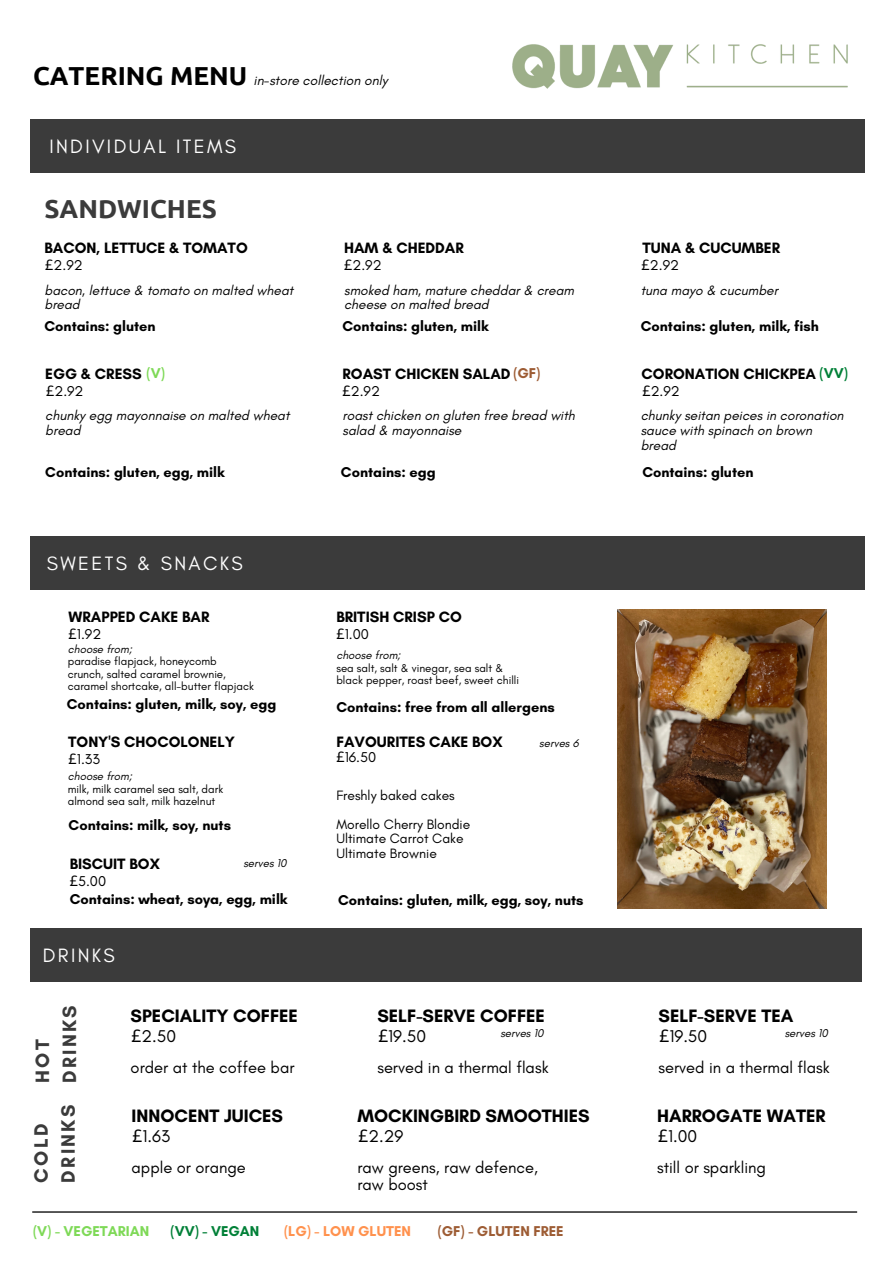
<style>
.page{position:relative;width:893px;height:1263px;background:#fff}
.page>*{position:absolute;margin:0;border:0;box-sizing:border-box;transform-origin:0 0}
.t1{font:700 26.03px "Ubuntu";color:#000}
.t2{font:700 26.03px "Ubuntu";color:#3b3b3b}
.t3{font:19.65px "Glacial Indifference";letter-spacing:.12em;color:#fff}
.t4{font:700 19.65px/27px "Glacial Indifference";letter-spacing:.12em;color:#3b3b3b}
.t5{font:700 18.3px "Glacial Indifference";color:#000}
.t6{font:17.4px "Glacial Indifference";color:#000}
.t7{font:16.5px/17.5px "Glacial Indifference";color:#000}
.t8{font:700 15.3px "Glacial Indifference";color:#000}
.t9{font:700 14.48px/18.3px "Glacial Indifference";color:#000}
.t10{font:14.48px "Glacial Indifference";color:#000}
.t11{font:700 14.48px "Glacial Indifference";color:#9d5c34}
.t12{font:700 14.48px "Glacial Indifference";color:#7ed957}
.t13{font:700 14.48px "Glacial Indifference";color:#ff914d}
.t14{font:700 14.48px "Glacial Indifference";color:#008037}
.t15{font:italic 13.8px/14.6px "Glacial Indifference";color:#000}
.t16{font:13.8px/29.2px "Glacial Indifference";color:#000}
.t17{font:11.55px/12.4px "Glacial Indifference";color:#000}
.t18{font:italic 11.55px "Glacial Indifference";color:#000}
.s1{font-family:"Noto Sans"}
.s2{font-size:14.48px;color:#7ed957}
.s3{font-size:14.48px;color:#9d5c34}
.s4{font-size:14.48px;color:#008037}
.s5{font-family:"Noto Sans";font-weight:400}
.s6{font-weight:400}
</style>
<div class="page">
<div style="left:30px;top:120px;width:834px;height:53px;background:#3b3b3b"></div>
<div style="left:30px;top:536px;width:834px;height:53px;background:#3b3b3b"></div>
<div style="left:30px;top:928px;width:831px;height:53px;background:#3b3b3b"></div>
<hr style="left:32px;top:1211px;width:825px;height:2px;background:#3b3b3b">
<img style="left:617px;top:609px;width:209px;height:299px">
<img style="left:512px;top:44px;width:336px;height:45px">
<h1 class="t1" style="left:33px;top:61px;width:216px">CATERING MENU</h1>
<p class="t15" style="left:253px;top:73px;width:136px">in-store collection only</p>
<h2 class="t3" style="left:49px;top:134px;width:188px">INDIVIDUAL ITEMS</h2>
<h1 class="t2" style="left:44px;top:194px;width:174px">SANDWICHES</h1>
<p class="t8" style="left:44px;top:239px;width:205px">BACON, LETTUCE &amp; TOMATO</p>
<p class="t8" style="left:344px;top:239px;width:121px">HAM &amp; CHEDDAR</p>
<p class="t8" style="left:642px;top:239px;width:139px">TUNA &amp; CUCUMBER</p>
<p class="t15" style="left:44px;top:282px;width:250px">bacon, lettuce &amp; tomato on malted wheat bread</p>
<p class="t9" style="left:44px;top:317px;width:113px">Contains: gluten</p>
<p class="t9" style="left:342px;top:317px;width:148px">Contains: gluten, milk</p>
<p class="t10" style="left:45px;top:256px;width:39px"><span class="s1">£</span>2.92</p>
<p class="t10" style="left:344px;top:256px;width:39px"><span class="s1">£</span>2.92</p>
<p class="t10" style="left:641px;top:256px;width:39px"><span class="s1">£</span>2.92</p>
<p class="t15" style="left:344px;top:282px;width:231px">smoked ham, mature cheddar &amp; cream cheese on malted bread</p>
<p class="t9" style="left:641px;top:317px;width:180px">Contains: gluten, milk, fish</p>
<p class="t8" style="left:45px;top:364px;width:121px">EGG &amp; CRESS <span class="s2">(V)</span></p>
<p class="t8" style="left:342px;top:364px;width:199px">ROAST CHICKEN SALAD <span class="s3">(GF)</span></p>
<p class="t8" style="left:641px;top:364px;width:208px">CORONATION CHICKPEA <span class="s4">(VV)</span></p>
<p class="t15" style="left:45px;top:408px;width:246px">chunky egg mayonnaise on malted wheat bread</p>
<p class="t9" style="left:45px;top:462px;width:181px">Contains: gluten, egg, milk</p>
<p class="t9" style="left:341px;top:462px;width:96px">Contains: egg</p>
<p class="t15" style="left:641px;top:282px;width:139px">tuna mayo &amp; cucumber</p>
<p class="t10" style="left:46px;top:382px;width:39px"><span class="s1">£</span>2.92</p>
<p class="t10" style="left:342px;top:382px;width:39px"><span class="s1">£</span>2.92</p>
<p class="t10" style="left:642px;top:382px;width:39px"><span class="s1">£</span>2.92</p>
<p class="t15" style="left:342px;top:408px;width:234px">roast chicken on gluten free bread with salad &amp; mayonnaise</p>
<p class="t9" style="left:642px;top:462px;width:113px">Contains: gluten</p>
<p class="t15" style="left:641px;top:408px;width:204px">chunky seitan peices in coronation sauce with spinach on brown bread</p>
<h2 class="t3" style="left:47px;top:551px;width:197px">SWEETS &amp; SNACKS</h2>
<p class="t8" style="left:69px;top:608px;width:142px">WRAPPED CAKE BAR</p>
<p class="t8" style="left:336px;top:608px;width:127px">BRITISH CRISP CO</p>
<p class="t10" style="left:69px;top:625px;width:34px"><span class="s1">£</span>1.92</p>
<p class="t10" style="left:336px;top:625px;width:34px"><span class="s1">£</span>1.00</p>
<p class="t18" style="left:68px;top:642px;width:66px">choose from;</p>
<p class="t17" style="left:68px;top:655px;width:188px">paradise flapjack, honeycomb crunch, salted caramel brownie, caramel shortcake, all-butter flapjack</p>
<p class="t18" style="left:336px;top:648px;width:66px">choose from;</p>
<p class="t17" style="left:336px;top:661px;width:184px">sea salt, salt &amp; vinegar, sea salt &amp; black pepper, roast beef, sweet chilli</p>
<p class="t9" style="left:336px;top:698px;width:220px">Contains: free from all allergens</p>
<p class="t9" style="left:67px;top:695px;width:211px">Contains: gluten, milk, soy, egg</p>
<p class="t8" style="left:68px;top:732px;width:168px">TONY'S CHOCOLONELY</p>
<p class="t10" style="left:69px;top:750px;width:33px"><span class="s1">£</span>1.33</p>
<p class="t18" style="left:68px;top:769px;width:66px">choose from;</p>
<p class="t17" style="left:68px;top:782px;width:157px">milk, milk caramel sea salt, dark almond sea salt, milk hazelnut</p>
<p class="t9" style="left:69px;top:816px;width:164px">Contains: milk, soy, nuts</p>
<p class="t8" style="left:70px;top:855px;width:92px">BISCUIT BOX</p>
<p class="t9" style="left:70px;top:872px;width:219px"><span class="s5">£</span><span class="s6">5.00<br></span>Contains: wheat, soya, egg, milk</p>
<p class="t18" style="left:243px;top:856px;width:45px">serves 10</p>
<h2 class="t3" style="left:43px;top:943px;width:74px">DRINKS</h2>
<h2 class="t4" style="left:29px;top:1083px;width:79px;rotate:-90deg">HOT<br>DRINKS</h2>
<h2 class="t4" style="left:27px;top:1182px;width:79px;rotate:-90deg">COLD<br>DRINKS</h2>
<h3 class="t5" style="left:131px;top:1005px;width:169px">SPECIALITY COFFEE</h3>
<p class="t6" style="left:132px;top:1026px;width:46px"><span class="s1">£</span>2.50</p>
<p class="t7" style="left:131px;top:1059px;width:165px">order at the coffee bar</p>
<h3 class="t5" style="left:132px;top:1104px;width:153px">INNOCENT JUICES</h3>
<p class="t6" style="left:133px;top:1125px;width:39px"><span class="s1">£</span>1.63</p>
<p class="t7" style="left:132px;top:1158px;width:116px">apple or orange</p>
<p class="t8" style="left:336px;top:732px;width:168px">FAVOURITES CAKE BOX</p>
<p class="t10" style="left:336px;top:748px;width:41px"><span class="s1">£</span>16.50</p>
<p class="t16" style="left:336px;top:780px;width:135px">Freshly baked cakes<br>Morello Cherry Blondie</p>
<p class="t16" style="left:336px;top:831px;width:129px;line-height:14.6px">Ultimate Carrot Cake<br>Ultimate Brownie</p>
<p class="t18" style="left:539px;top:736px;width:41px">serves 6</p>
<p class="t9" style="left:338px;top:891px;width:247px">Contains: gluten, milk, egg, soy, nuts</p>
<h3 class="t5" style="left:377px;top:1005px;width:169px">SELF-SERVE COFFEE</h3>
<p class="t6" style="left:378px;top:1026px;width:49px"><span class="s1">£</span>19.50</p>
<p class="t7" style="left:377px;top:1059px;width:173px">served in a thermal flask</p>
<h3 class="t5" style="left:658px;top:1005px;width:136px">SELF-SERVE TEA</h3>
<p class="t6" style="left:659px;top:1026px;width:49px"><span class="s1">£</span>19.50</p>
<p class="t7" style="left:658px;top:1059px;width:173px">served in a thermal flask</p>
<p class="t18" style="left:500px;top:1026px;width:45px">serves 10</p>
<p class="t18" style="left:784px;top:1026px;width:45px">serves 10</p>
<h3 class="t5" style="left:357px;top:1104px;width:234px">MOCKINGBIRD SMOOTHIES</h3>
<p class="t6" style="left:358px;top:1125px;width:46px"><span class="s1">£</span>2.29</p>
<p class="t7" style="left:357px;top:1158px;width:182px">raw greens, raw defence, raw boost</p>
<h3 class="t5" style="left:657px;top:1104px;width:170px">HARROGATE WATER</h3>
<p class="t6" style="left:658px;top:1125px;width:41px"><span class="s1">£</span>1.00</p>
<p class="t7" style="left:657px;top:1158px;width:110px">still or sparkling</p>
<p class="t12" style="left:33px;top:1222px;width:118px">(V) - VEGETARIAN</p>
<p class="t14" style="left:170px;top:1222px;width:90px">(VV) - VEGAN</p>
<p class="t13" style="left:284px;top:1222px;width:128px">(LG) - LOW GLUTEN</p>
<p class="t11" style="left:438px;top:1222px;width:127px">(GF) - GLUTEN FREE</p>
</div>
